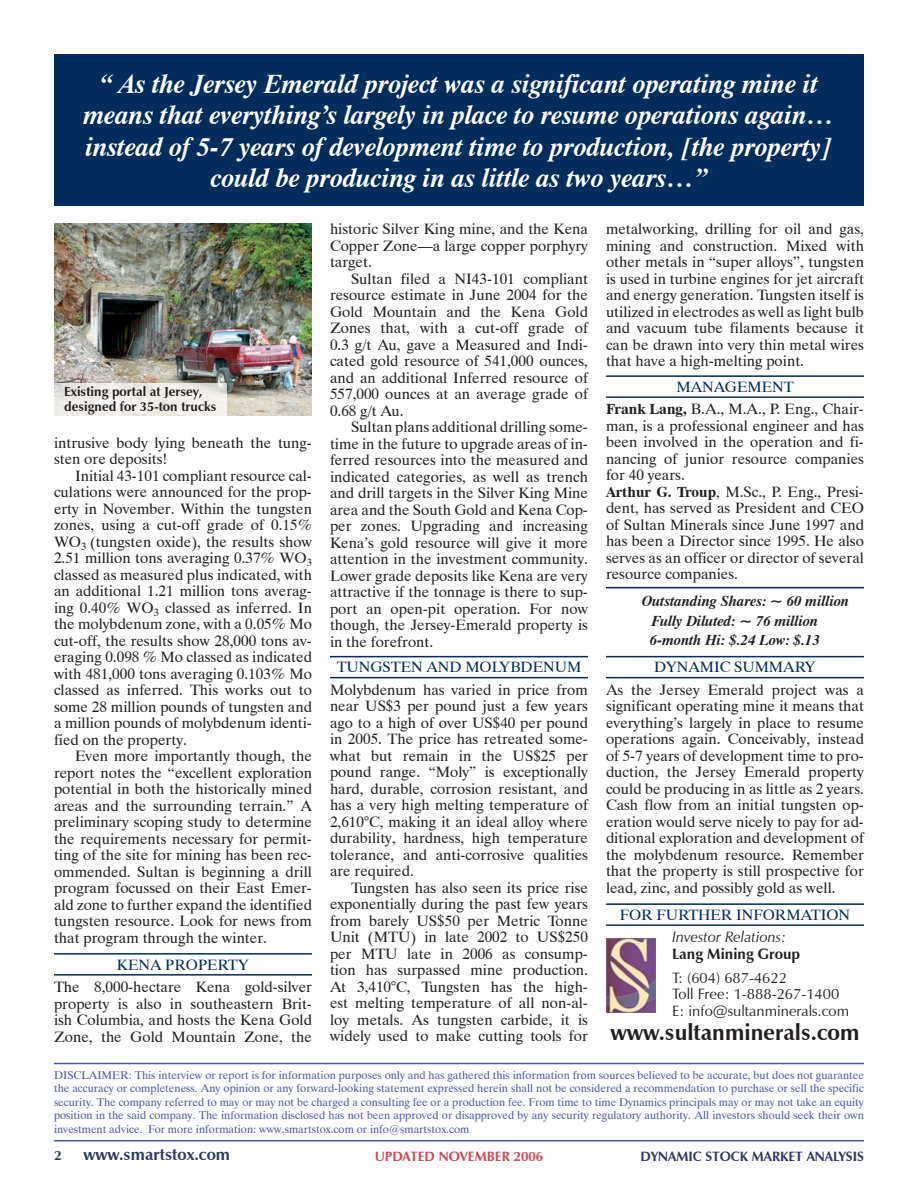
<style>
.page{position:relative;width:918px;height:1188px;background:#fff}
.page>*{position:absolute;margin:0;border:0;box-sizing:border-box;transform-origin:0 0}
.t1{font:italic 700 27px/31.5px "Dutch 801 BT";color:#fff;text-align:center}
.t2{font:700 22.5px "Zapf Humanist 601 BT";color:#231f20}
.t3{font:700 16.5px "Zapf Humanist 601 BT";color:#2e3967}
.t4{font:15px/16.5px "Dutch 801 BT";color:#231f20;text-align:justify}
.t5{font:italic 700 15px/19.5px "Dutch 801 BT";color:#231f20}
.t6{font:15px "Dutch 801 BT";color:#002d5c}
.t7{font:15px/16.5px "Zapf Humanist 601 BT";color:#231f20}
.t8{font:italic 15px "Zapf Humanist 601 BT";color:#231f20}
.t9{font:700 15px "Zapf Humanist 601 BT";color:#231f20}
.t10{font:700 13.5px "Zapf Humanist 601 BT";color:#2e3967}
.t11{font:700 13.5px "Zapf Humanist 601 BT";color:#cf4655}
.t12{font:700 13.2px/15px "Zapf Humanist 601 BT";color:#231f20}
.t13{font:11.25px/13.5px "Dutch 801 BT";color:#4d57a3;text-align:justify}
.s1{color:#002d5c}
.s2{font-weight:700}
</style>
<div class="page">
<hr style="left:54px;top:1063px;width:810px;height:1px;background:#4d57a3">
<hr style="left:54px;top:1140px;width:810px;height:2px;background:#4d57a3">
<hr style="left:330px;top:656px;width:258px;height:1px;background:#002d5c">
<hr style="left:330px;top:677px;width:258px;height:1px;background:#002d5c">
<hr style="left:606px;top:375px;width:258px;height:2px;background:#002d5c">
<hr style="left:606px;top:396px;width:258px;height:2px;background:#002d5c">
<hr style="left:606px;top:587px;width:258px;height:1px;background:#002d5c">
<hr style="left:606px;top:656px;width:258px;height:1px;background:#002d5c">
<hr style="left:606px;top:677px;width:258px;height:1px;background:#002d5c">
<hr style="left:606px;top:903px;width:258px;height:2px;background:#002d5c">
<hr style="left:606px;top:924px;width:258px;height:2px;background:#002d5c">
<hr style="left:54px;top:953px;width:258px;height:2px;background:#002d5c">
<hr style="left:54px;top:974px;width:258px;height:2px;background:#002d5c">
<div style="left:54px;top:54px;width:810px;height:151px;background:#002d5c"></div>
<img style="left:54px;top:223px;width:258px;height:193px">
<svg style="left:54px;top:383px;width:173px;height:33px;fill:#f0ede9"></svg>
<img style="left:606px;top:938px;width:50px;height:74px">
<p class="t1" style="left:84px;top:67px;width:752px">“ As the Jersey Emerald project was a significant operating mine it means that everything’s largely in place to resume operations again… instead of 5-7 years of development time to production, [the property] could be producing in as little as two years…”</p>
<p class="t12" style="left:64px;top:384px;width:154px">Existing portal at Jersey, designed for 35-ton trucks</p>
<p class="t4" style="left:54px;top:434px;width:259px">intrusive body lying beneath the tung&shy;sten ore deposits!</p>
<p class="t4" style="left:54px;top:467px;width:260px;text-indent:21px">Initial 43-101 compliant resource cal&shy;culations were announced for the prop&shy;erty in November. Within the tungsten zones, using a cut-off grade of 0.15% WO<sub>3</sub> (tungsten oxide), the results show 2.51 million tons averaging 0.37% WO<sub>3 </sub>classed as measured plus indicated, with an additional 1.21 million tons averag&shy;ing 0.40% WO<sub>3</sub> classed as inferred. In the molybdenum zone, with a 0.05% Mo cut-off, the results show 28,000 tons av&shy;eraging 0.098 % Mo classed as indicated with 481,000 tons averaging 0.103% Mo classed as inferred. This works out to some 28 million pounds of tungsten and a million pounds of molybdenum identi&shy;fied on the property.</p>
<p class="t4" style="left:54px;top:748px;width:260px;text-indent:21px">Even more importantly though, the report notes the “excellent exploration potential in both the historically mined areas and the surrounding terrain.” A preliminary scoping study to determine the requirements necessary for permit&shy;ting of the site for mining has been rec&shy;ommended. Sultan is beginning a drill program focussed on their East Emer&shy;ald zone to further expand the identified tungsten resource. Look for news from that program through the winter.</p>
<p class="t6" style="left:117px;top:955px;width:134px">Kena Property</p>
<p class="t4" style="left:54px;top:979px;width:260px">The 8,000-hectare Kena gold-silver property is also in southeastern Brit&shy;ish Columbia, and hosts the Kena Gold Zone, the Gold Mountain Zone, the</p>
<p class="t4" style="left:330px;top:221px;width:260px">historic Silver King mine, and the Kena Copper Zone—a large copper porphyry target.</p>
<p class="t4" style="left:330px;top:270px;width:260px;text-indent:21px">Sultan filed a NI43-101 compliant resource estimate in June 2004 for the Gold Mountain and the Kena Gold Zones that, with a cut-off grade of 0.3 g/t Au, gave a Measured and Indi&shy;cated gold resource of 541,000 ounces, and an additional Inferred resource of 557,000 ounces at an average grade of 0.68 g/t Au.</p>
<p class="t4" style="left:330px;top:419px;width:260px;text-indent:21px">Sultan plans additional drilling some&shy;time in the future to upgrade areas of in&shy;ferred resources into the measured and indicated categories, as well as trench and drill targets in the Silver King Mine area and the South Gold and Kena Cop&shy;per zones. Upgrading and increasing Kena’s gold resource will give it more attention in the investment community.<br>Lower grade deposits like Kena are very attractive if the tonnage is there to sup&shy;port an open-pit operation. For now though, the Jersey-Emerald property is in the forefront.</p>
<p class="t6" style="left:337px;top:658px;width:23px">Tung</p>
<p class="t6" style="left:383px;top:658px;width:20px">sten</p>
<p class="t6" style="left:426px;top:658px;width:119px">and Molybdenu</p>
<p class="t6" style="left:567px;top:658px;width:16px">m</p>
<p class="t4" style="left:330px;top:681px;width:260px">Molybdenum has varied in price from near US$3 per pound just a few years ago to a high of over US$40 per pound in 2005. The price has retreated some&shy;what but remain in the US$25 per pound range. “Moly” is exceptionally hard, durable, corrosion resistant, and has a very high melting temperature of 2,610°C, making it an ideal alloy where durability, hardness, high temperature tolerance, and anti-corrosive qualities are required.</p>
<p class="t4" style="left:330px;top:879px;width:260px;text-indent:21px">Tungsten has also seen its price rise exponentially during the past few years from barely US$50 per Metric Tonne Unit (MTU) in late 2002 to US$250 per MTU late in 2006 as consump&shy;tion has surpassed mine production.<br>At 3,410°C, Tungsten has the high&shy;est melting temperature of all non-al&shy;loy metals. As tungsten carbide, it is widely used to make cutting tools for</p>
<p class="t4" style="left:606px;top:221px;width:260px">metalworking, drilling for oil and gas, mining and construction. Mixed with other metals in “super alloys”, tungsten is used in turbine engines for jet aircraft and energy generation. Tungsten itself is utilized in electrodes as well as light bulb and vacuum tube filaments because it can be drawn into very thin metal wires that have a high-melting point.</p>
<p class="t4" style="left:606px;top:375px;width:259px;line-height:22.5px;text-indent:70px"><span class="s1">Manage ment<br></span><span class="s2">Frank Lang,</span> B.A., M.A., P. Eng., Chair-</p>
<p class="t4" style="left:606px;top:417px;width:260px;text-align:left">man, is a professional engineer and has been involved in the operation and fi&shy;nancing of junior resource companies for 40 years.<br><span class="s2">Arthur G. Troup</span>, M.Sc., P. Eng., Presi&shy;dent, has served as President and CEO of Sultan Minerals since June 1997 and has been a Director since 1995. He also serves as an officer or director of several resource companies.</p>
<p class="t5" style="left:650px;top:591px;width:201px;text-indent:-8px">Outstanding Shares: ~ 60 million<br>Fully Diluted: ~ 76 million<br>6-month Hi: $.24 Low: $.13</p>
<p class="t6" style="left:654px;top:658px;width:163px">Dynamic Su mmary</p>
<p class="t4" style="left:606px;top:681px;width:260px">As the Jersey Emerald project was a significant operating mine it means that everything’s largely in place to resume operations again. Conceivably, instead of 5-7 years of development time to pro&shy;duction, the Jersey Emerald property could be producing in as little as 2 years.<br>Cash flow from an initial tungsten op&shy;eration would serve nicely to pay for ad&shy;ditional exploration and development of the molybdenum resource. Remember that the property is still prospective for lead, zinc, and possibly gold as well.</p>
<p class="t6" style="left:620px;top:905px;width:81px">For Furthe</p>
<p class="t6" style="left:721px;top:905px;width:127px">r Information</p>
<p class="t8" style="left:672px;top:928px;width:115px">Investor Relations:</p>
<p class="t9" style="left:672px;top:944px;width:130px">Lang Mining Group</p>
<p class="t7" style="left:672px;top:970px;width:179px">T: (604) 687-4622<br>Toll Free: 1-888-267-1400<br>E: info@sultanminerals.com</p>
<h2 class="t2" style="left:610px;top:1018px;width:251px">www.sultanminerals.com</h2>
<p class="t13" style="left:54px;top:1068px;width:812px;text-indent:43px">IMER: This interview or report is for information purposes only and has gathered this information from sources believed to be accurate, but does not guarantee the accuracy or completeness. Any opinion or any forward-looking statement expressed herein shall not be considered a recommendation to purchase or sell the specific security. The company referred to may or may not be charged a consulting fee or a production fee. From time to time Dynamics principals may or may not take an equity position in the said company. The information disclosed has not been approved or disapproved by any security regulatory authority. All investors should seek their own investment advice. For more information: www.smartstox.com or info@smartstox.com</p>
<p class="t13" style="left:54px;top:1068px;width:22px">DISCLA</p>
<p class="t3" style="left:84px;top:1144px;width:148px">www.smartstox.com</p>
<p class="t10" style="left:641px;top:1148px;width:225px">DYNAMIC STOCK MARKET ANALYSIS</p>
<p class="t11" style="left:375px;top:1148px;width:10px">updated</p>
<p class="t11" style="left:439px;top:1148px;width:11px">novem</p>
<p class="t11" style="left:487px;top:1148px;width:58px">ber 2006</p>
</div>
